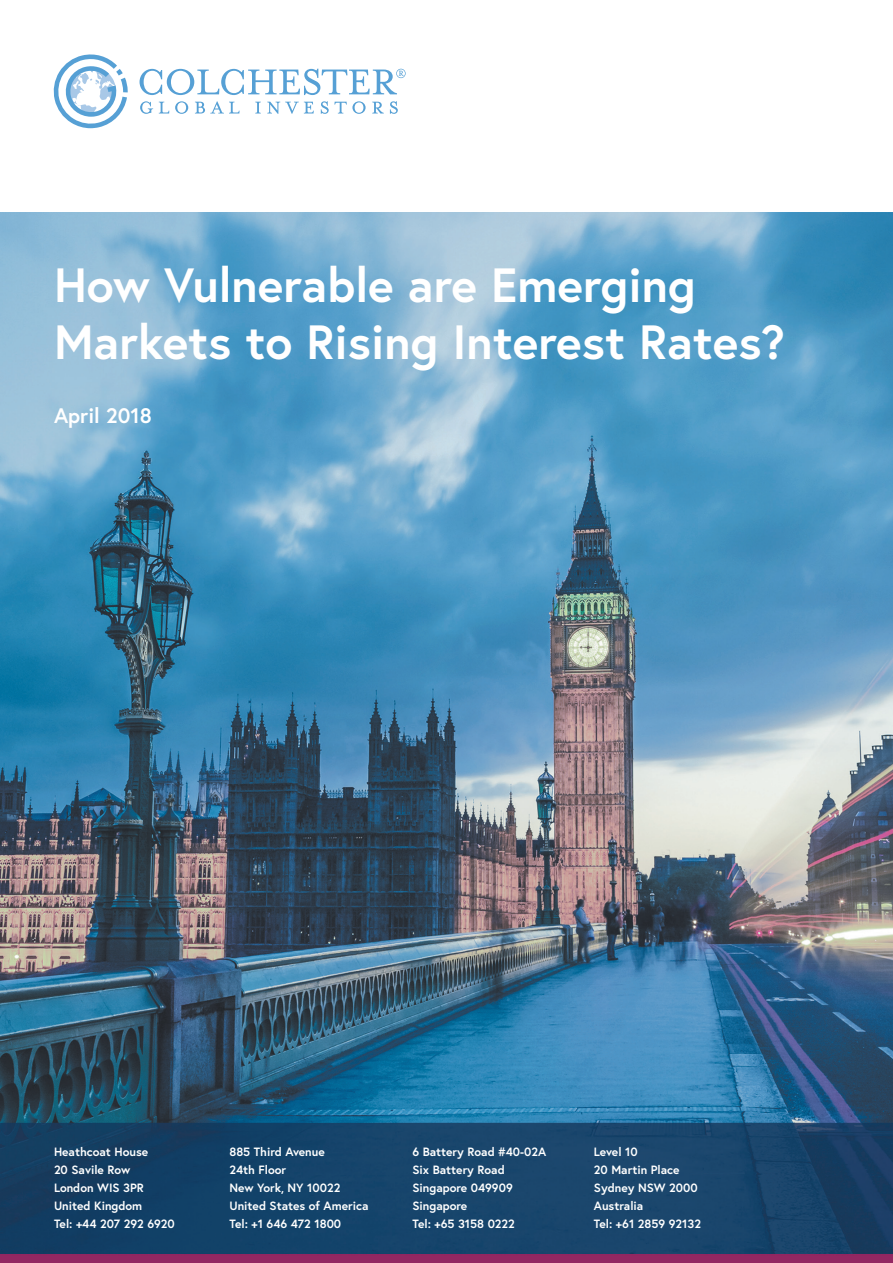
<style>
.page{position:relative;width:893px;height:1263px;background:#fff}
.page>*{position:absolute;margin:0;border:0;box-sizing:border-box;transform-origin:0 0}
.t1{font:700 48px/57.6px "Europa";color:#fff}
.t2{font:700 21px "Europa";color:#fff}
.t3{font:700 12px "Europa";color:#fff}
</style>
<div class="page">
<img style="left:0;top:213px;width:893px;height:1050px">
<svg style="left:53px;top:54px;width:75px;height:74px"></svg>
<svg style="left:140px;top:101px;width:13px;height:13px"></svg>
<svg style="left:159px;top:102px;width:10px;height:12px"></svg>
<svg style="left:175px;top:101px;width:13px;height:13px"></svg>
<svg style="left:195px;top:101px;width:45px;height:13px"></svg>
<svg style="left:255px;top:102px;width:6px;height:12px"></svg>
<svg style="left:267px;top:102px;width:47px;height:12px"></svg>
<svg style="left:321px;top:101px;width:45px;height:13px"></svg>
<svg style="left:372px;top:102px;width:12px;height:12px"></svg>
<svg style="left:390px;top:101px;width:8px;height:13px"></svg>
<svg style="left:140px;top:69px;width:266px;height:26px"></svg>
<p class="t1" style="left:54px;top:255px;width:732px">How Vulnerable are Emerging<br>Markets to Rising Interest Rates?</p>
<p class="t2" style="left:54px;top:401px;width:99px">April 2018</p>
<p class="t3" style="left:54px;top:1143px;width:96px">Heathcoat House</p>
<p class="t3" style="left:54px;top:1161px;width:78px">20 Savile Row</p>
<p class="t3" style="left:54px;top:1179px;width:91px">London WIS 3PR</p>
<p class="t3" style="left:54px;top:1197px;width:90px">United Kingdom</p>
<p class="t3" style="left:54px;top:1215px;width:122px">Tel: +44 207 292 6920</p>
<p class="t3" style="left:229px;top:1143px;width:97px">885 Third Avenue</p>
<p class="t3" style="left:229px;top:1161px;width:58px">24th Floor</p>
<p class="t3" style="left:229px;top:1179px;width:112px">New York, NY 10022</p>
<p class="t3" style="left:229px;top:1197px;width:141px">United States of America</p>
<p class="t3" style="left:229px;top:1215px;width:113px">Tel: +1 646 472 1800</p>
<p class="t3" style="left:412px;top:1143px;width:135px">6 Battery Road #40-02A</p>
<p class="t3" style="left:412px;top:1161px;width:94px">Six Battery Road</p>
<p class="t3" style="left:412px;top:1179px;width:102px">Singapore 049909</p>
<p class="t3" style="left:412px;top:1197px;width:56px">Singapore</p>
<p class="t3" style="left:412px;top:1215px;width:104px">Tel: +65 3158 0222</p>
<p class="t3" style="left:594px;top:1143px;width:45px">Level 10</p>
<p class="t3" style="left:594px;top:1161px;width:87px">20 Martin Place</p>
<p class="t3" style="left:594px;top:1179px;width:105px">Sydney NSW 2000</p>
<p class="t3" style="left:594px;top:1197px;width:51px">Australia</p>
<p class="t3" style="left:594px;top:1215px;width:109px">Tel: +61 2859 92132</p>
</div>
